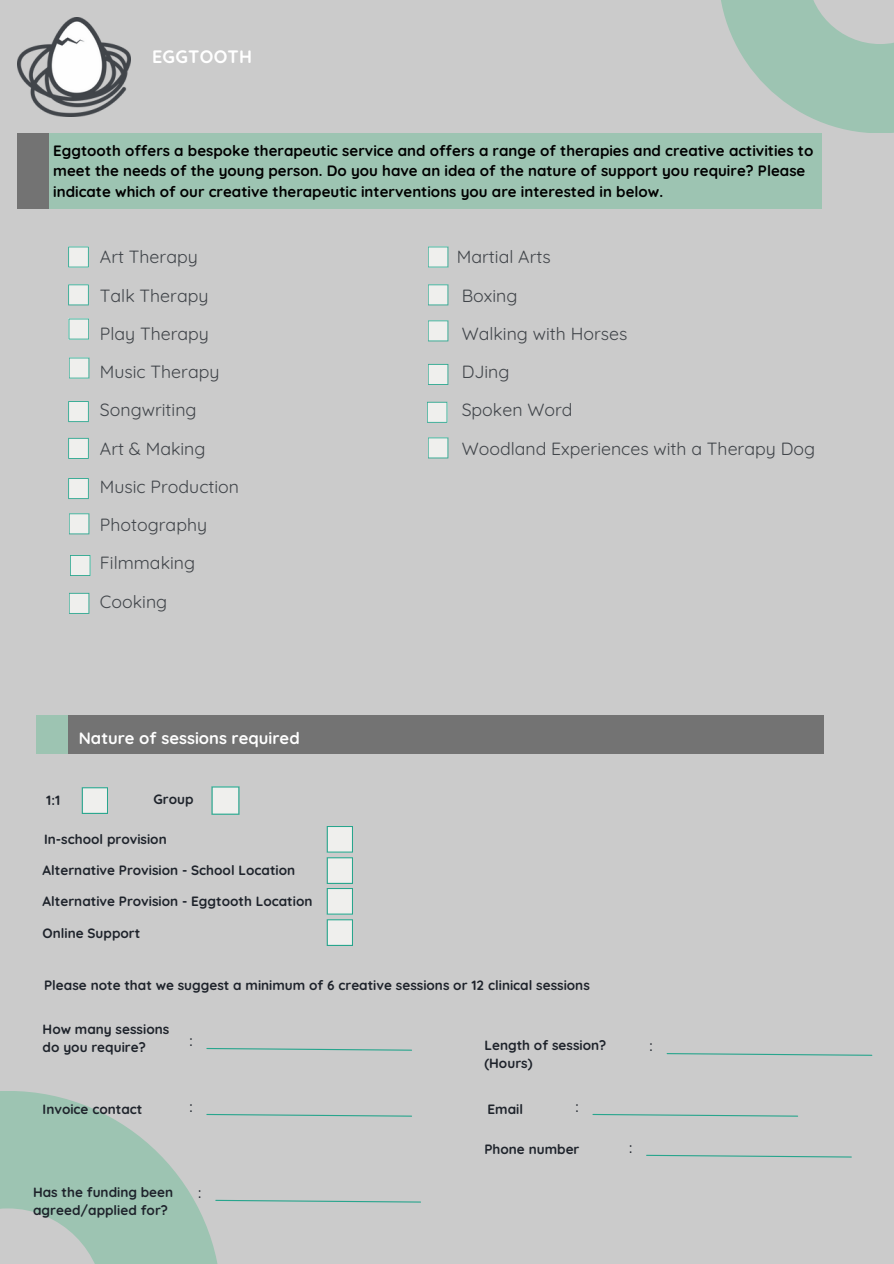
<style>
.page{position:relative;width:894px;height:1264px;background:#fff}
.page>*{position:absolute;margin:0;border:0;box-sizing:border-box;transform-origin:0 0}
.t1{font:700 18px "Quicksand";letter-spacing:.015em;color:#fff}
.t2{font:17.7px "Quicksand";color:#41454a}
.t3{font:700 16.5px "Quicksand";color:#fefefe}
.t4{font:700 15px/20.2px "Quicksand";color:#000}
.t5{font:500 15px "Quicksand";color:#1e232b}
.t6{font:700 13.5px/18px "Quicksand";color:#1e232b}
</style>
<div class="page">
<div style="left:0;top:0;width:893px;height:1263px;background:#cbcbcb"></div>
<img style="left:17px;top:18px;width:114px;height:99px">
<svg style="left:721px;top:0;width:172px;height:133px;fill:#9dc4b2"></svg>
<svg style="left:0;top:1091px;width:217px;height:172px;fill:#9dc4b2"></svg>
<div style="left:17px;top:133px;width:804px;height:76px;background:#9dc4b2"></div>
<div style="left:17px;top:133px;width:32px;height:76px;background:#737373"></div>
<div style="left:52px;top:715px;width:771px;height:39px;background:#737373"></div>
<svg style="left:326px;top:826px;width:27px;height:120px;background:#cee0db"></svg>
<svg style="left:206px;top:1048px;width:206px;height:3px"></svg>
<svg style="left:82px;top:787px;width:26px;height:27px"></svg>
<svg style="left:211px;top:786px;width:28px;height:28px"></svg>
<svg style="left:666px;top:1053px;width:206px;height:3px"></svg>
<svg style="left:206px;top:1113px;width:206px;height:4px"></svg>
<svg style="left:592px;top:1113px;width:206px;height:4px"></svg>
<svg style="left:646px;top:1154px;width:206px;height:4px"></svg>
<svg style="left:215px;top:1199px;width:206px;height:4px"></svg>
<div style="left:36px;top:715px;width:32px;height:39px;background:#9dc4b2"></div>
<svg style="left:68px;top:246px;width:21px;height:21px"></svg>
<svg style="left:68px;top:284px;width:21px;height:21px"></svg>
<svg style="left:68px;top:318px;width:21px;height:21px"></svg>
<svg style="left:69px;top:357px;width:20px;height:21px"></svg>
<svg style="left:68px;top:401px;width:21px;height:21px"></svg>
<svg style="left:68px;top:438px;width:21px;height:21px"></svg>
<svg style="left:68px;top:478px;width:21px;height:21px"></svg>
<svg style="left:69px;top:513px;width:20px;height:21px"></svg>
<svg style="left:70px;top:555px;width:20px;height:21px"></svg>
<svg style="left:69px;top:593px;width:20px;height:21px"></svg>
<svg style="left:428px;top:246px;width:20px;height:21px"></svg>
<svg style="left:428px;top:284px;width:20px;height:21px"></svg>
<svg style="left:428px;top:320px;width:20px;height:21px"></svg>
<svg style="left:428px;top:364px;width:20px;height:21px"></svg>
<svg style="left:427px;top:402px;width:20px;height:21px"></svg>
<svg style="left:428px;top:437px;width:20px;height:21px"></svg>
<p class="t1" style="left:152px;top:45px;width:102px">EGGTOOTH</p>
<p class="t4" style="left:53px;top:140px;width:761px">Eggtooth offers a bespoke therapeutic service and offers a range of therapies and creative activities to meet the needs of the young person. Do you have an idea of the nature of support you require? Please indicate which of our creative therapeutic interventions you are interested in below.</p>
<h1 class="t2" style="left:100px;top:245px;width:99px">Art Therapy</h1>
<p class="t2" style="left:100px;top:284px;width:110px">Talk Therapy</p>
<p class="t2" style="left:100px;top:322px;width:110px">Play Therapy</p>
<p class="t2" style="left:100px;top:360px;width:121px">Music Therapy</p>
<p class="t2" style="left:100px;top:398px;width:98px">Songwriting</p>
<p class="t2" style="left:100px;top:437px;width:107px">Art &amp; Making</p>
<p class="t2" style="left:100px;top:475px;width:141px">Music Production</p>
<p class="t2" style="left:100px;top:513px;width:109px">Photography</p>
<p class="t2" style="left:100px;top:551px;width:97px">Filmmaking</p>
<p class="t2" style="left:100px;top:590px;width:69px">Cooking</p>
<h2 class="t3" style="left:79px;top:727px;width:222px">Nature of sessions required</h2>
<p class="t6" style="left:46px;top:790px;width:16px">1:1</p>
<p class="t6" style="left:153px;top:789px;width:42px">Group</p>
<p class="t6" style="left:44px;top:829px;width:124px">In-school provision</p>
<p class="t6" style="left:43px;top:861px;width:254px">Alternative Provision - School Location</p>
<p class="t6" style="left:43px;top:892px;width:271px">Alternative Provision - Eggtooth Location</p>
<p class="t6" style="left:43px;top:924px;width:99px">Online Support</p>
<p class="t2" style="left:456px;top:245px;width:95px">Martial Arts</p>
<p class="t2" style="left:461px;top:284px;width:57px">Boxing</p>
<p class="t2" style="left:461px;top:322px;width:167px">Walking with Horses</p>
<p class="t2" style="left:461px;top:360px;width:49px">DJing</p>
<p class="t2" style="left:461px;top:398px;width:112px">Spoken Word</p>
<p class="t2" style="left:461px;top:437px;width:355px">Woodland Experiences with a Therapy Dog</p>
<p class="t6" style="left:44px;top:975px;width:547px">Please note that we suggest a minimum of 6 creative sessions or 12 clinical sessions</p>
<p class="t6" style="left:43px;top:1019px;width:128px">How many sessions do you require?</p>
<p class="t5" style="left:189px;top:1031px;width:5px">:</p>
<p class="t6" style="left:484px;top:1036px;width:123px">Length of session? (Hours)</p>
<p class="t5" style="left:649px;top:1036px;width:5px">:</p>
<p class="t6" style="left:43px;top:1100px;width:101px">Invoice contact</p>
<p class="t5" style="left:189px;top:1097px;width:5px">:</p>
<p class="t6" style="left:487px;top:1100px;width:37px">Email</p>
<p class="t5" style="left:575px;top:1097px;width:5px">:</p>
<p class="t6" style="left:484px;top:1140px;width:96px">Phone number</p>
<p class="t5" style="left:629px;top:1138px;width:5px">:</p>
<p class="t6" style="left:33px;top:1183px;width:142px">Has the funding been agreed/applied for?</p>
<p class="t5" style="left:198px;top:1183px;width:5px">:</p>
</div>
